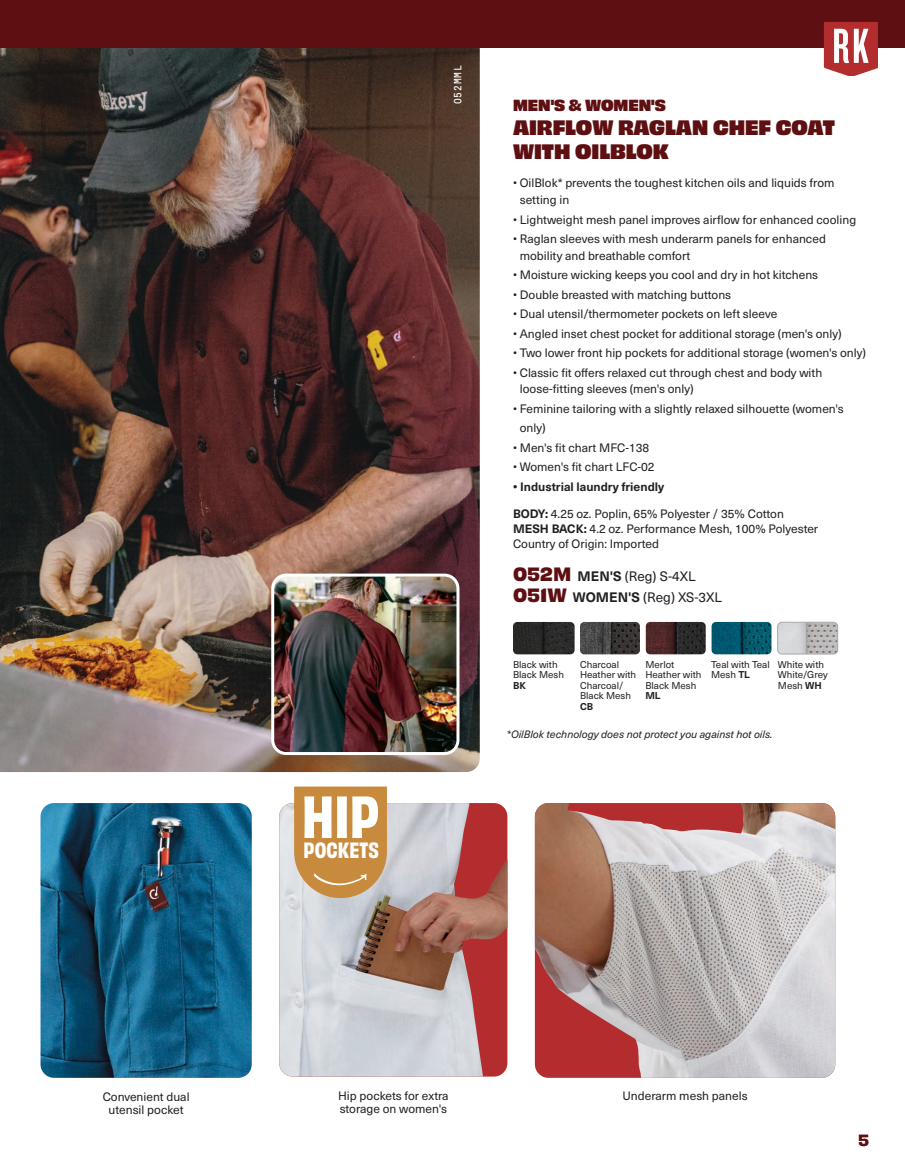
<style>
.page{position:relative;width:905px;height:1175px;background:#fff}
.page>*{position:absolute;margin:0;border:0;box-sizing:border-box;transform-origin:0 0}
.t1{font:700 55.35px "Obviously Narw";color:#fff}
.t2{font:700 20.7px "Obviously Narw";letter-spacing:.005em;color:#fff}
.t3{font:19.5px/24px "Obviously Blck";color:#5e0f12}
.t4{font:15px "Obviously Blck";color:#5e0f12}
.t5{font:15px "Obviously Semi";color:#5e0f12}
.t6{font:13.5px/21px "Neue Haas Unica W1 G";letter-spacing:-.01em;color:#231f20}
.t7{font:12px/16.5px "Neue Haas Unica W1 G";color:#231f20}
.t8{font:700 12px "Neue Haas Unica W1 G";color:#231f20}
.t9{font:italic 10.5px "Neue Haas Unica W1 G";color:#231f20}
.t10{font:10.5px "GT Pressura Mono";letter-spacing:.075em;color:#fff}
.t11{font:9.75px/10.5px "Neue Haas Unica W1 G";color:#231f20}
.t12{font:700 9.75px "Neue Haas Unica W1 G";color:#231f20}
.s1{font-weight:700}
.s2{font-family:"Obviously";font-weight:700;font-size:18px;color:#5e0f12}
</style>
<div class="page">
<img style="left:40px;top:803px;width:212px;height:274px">
<img style="left:279px;top:803px;width:228px;height:273px">
<img style="left:535px;top:803px;width:300px;height:274px">
<img style="left:0;top:47px;width:480px;height:725px">
<img style="left:513px;top:622px;width:61px;height:32px">
<img style="left:778px;top:622px;width:59px;height:32px">
<div style="left:777px;top:622px;width:61px;height:32px;border:1px solid #a7a9ac;border-radius:4px"></div>
<img style="left:580px;top:622px;width:60px;height:32px">
<img style="left:645px;top:622px;width:60px;height:32px">
<img style="left:711px;top:622px;width:60px;height:32px">
<svg style="left:294px;top:786px;width:93px;height:112px;background:#c9924e"></svg>
<img style="left:273px;top:575px;width:185px;height:178px">
<div style="left:271px;top:573px;width:188px;height:182px;border:3px solid #fff;border-radius:14px"></div>
<div style="left:0;top:0;width:904px;height:47px;background:#5e0f12"></div>
<svg style="left:823px;top:22px;width:54px;height:54px"></svg>
<h1 class="t1" style="left:302px;top:775px;width:79px">HIP</h1>
<h2 class="t2" style="left:303px;top:834px;width:77px">POCKETS</h2>
<p class="t10" style="left:452px;top:104px;width:40px;rotate:-90deg">052MML</p>
<p class="t4" style="left:513px;top:93px;width:154px">MEN'S &amp; WOMEN'S</p>
<h3 class="t3" style="left:513px;top:114px;width:323px">AIRFLOW RAGLAN CHEF COAT<br>WITH OILBLOK</h3>
<p class="t7" style="left:520px;top:174px;width:316px;text-indent:-7px">• OilBlok* prevents the toughest kitchen oils and liquids from setting in</p>
<p class="t7" style="left:513px;top:210px;width:345px">• Lightweight mesh panel improves airflow for enhanced cooling</p>
<p class="t7" style="left:520px;top:230px;width:308px;text-indent:-7px">• Raglan sleeves with mesh underarm panels for enhanced mobility and breathable comfort</p>
<p class="t7" style="left:513px;top:266px;width:307px">• Moisture wicking keeps you cool and dry in hot kitchens</p>
<p class="t7" style="left:513px;top:285px;width:220px">• Double breasted with matching buttons</p>
<p class="t7" style="left:513px;top:305px;width:266px">• Dual utensil/thermometer pockets on left sleeve</p>
<p class="t7" style="left:513px;top:324px;width:330px">• Angled inset chest pocket for additional storage (men's only)</p>
<p class="t7" style="left:513px;top:344px;width:354px">• Two lower front hip pockets for additional storage (women's only)</p>
<p class="t7" style="left:520px;top:363px;width:304px;text-indent:-7px">• Classic fit offers relaxed cut through chest and body with loose-fitting sleeves (men's only)</p>
<p class="t7" style="left:520px;top:398px;width:325px;line-height:19.5px;text-indent:-7px">• Feminine tailoring with a slightly relaxed silhouette (women's only)</p>
<p class="t7" style="left:513px;top:438px;width:138px">• Men's fit chart MFC-138</p>
<p class="t7" style="left:513px;top:458px;width:143px">• Women's fit chart LFC-02</p>
<p class="t8" style="left:513px;top:477px;width:153px">• Industrial laundry friendly</p>
<p class="t7" style="left:513px;top:505px;width:307px;line-height:15px"><span class="s1">BODY:</span> 4.25 oz. Poplin, 65% Polyester / 35% Cotton<br><span class="s1">MESH BACK:</span> 4.2 oz. Performance Mesh, 100% Polyester<br>Country of Origin: Imported</p>
<p class="t6" style="left:513px;top:564px;width:210px"><span class="s2">052M</span> <span class="s1">MEN'S</span> (Reg) S-4XL<br><span class="s2">051W</span> <span class="s1">WOMEN'S</span> (Reg) XS-3XL</p>
<p class="t11" style="left:580px;top:658px;width:58px">Charcoal<br>Heather with<br>Charcoal/<br>Black Mesh</p>
<p class="t12" style="left:580px;top:699px;width:15px">CB</p>
<p class="t11" style="left:645px;top:658px;width:58px">Merlot<br>Heather with<br>Black Mesh</p>
<p class="t12" style="left:645px;top:688px;width:17px">ML</p>
<p class="t9" style="left:506px;top:726px;width:267px">*OilBlok technology does not protect you against hot oils.</p>
<p class="t11" style="left:513px;top:658px;width:52px">Black with<br>Black Mesh</p>
<p class="t12" style="left:513px;top:678px;width:14px">BK</p>
<p class="t11" style="left:711px;top:658px;width:60px">Teal with Teal<br>Mesh <span class="s1">TL</span></p>
<p class="t11" style="left:778px;top:658px;width:51px">White with<br>White/Grey<br>Mesh <span class="s1">WH</span></p>
<p class="t7" style="left:338px;top:1087px;width:112px;line-height:13.5px">Hip pockets for extra storage on women's</p>
<p class="t7" style="left:103px;top:1088px;width:88px;line-height:13.5px;text-align:center">Convenient dual utensil pocket</p>
<p class="t7" style="left:622px;top:1086px;width:127px">Underarm mesh panels</p>
<p class="t5" style="left:858px;top:1128px;width:13px">5</p>
</div>
